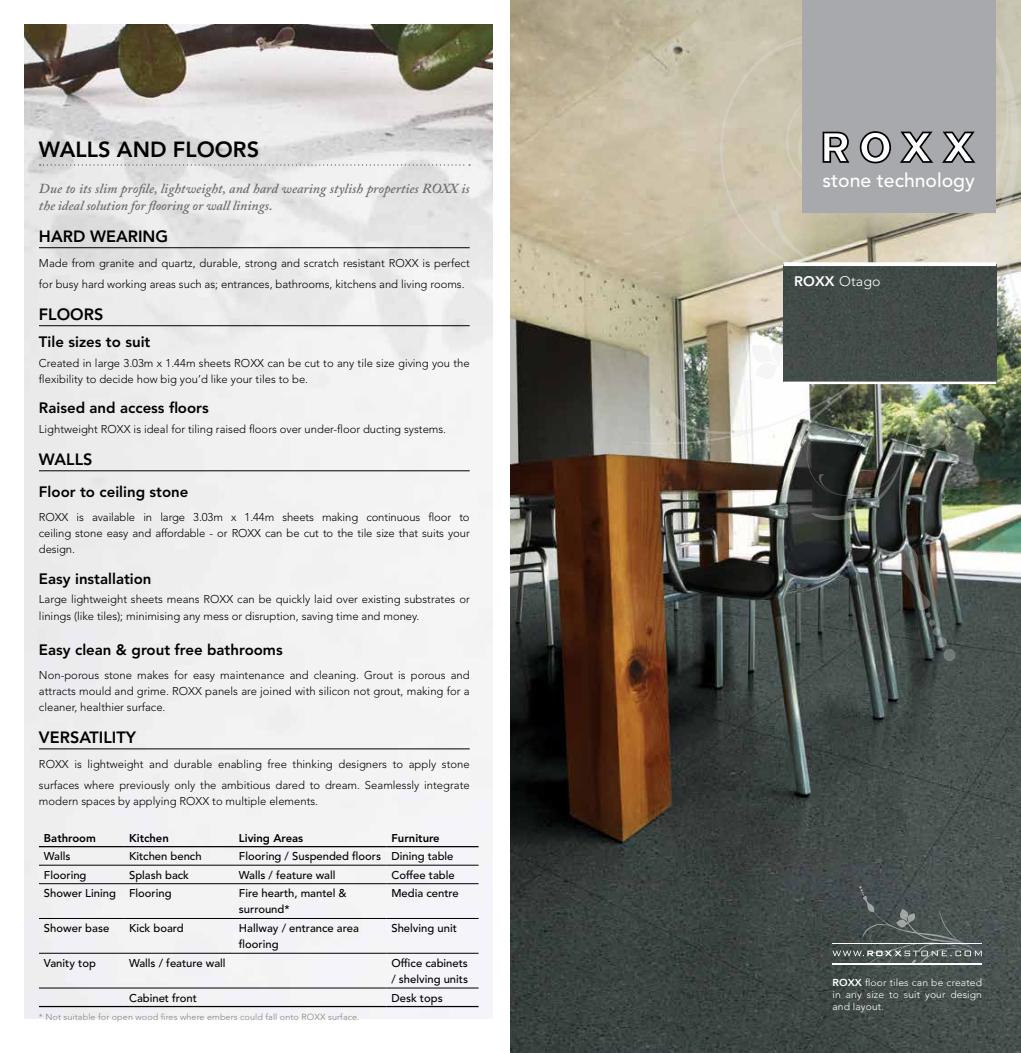
<style>
.page{position:relative;width:1021px;height:1053px;background:#fff}
.page>*{position:absolute;margin:0;border:0;box-sizing:border-box;transform-origin:0 0}
.t1{font:800 21.75px "Avenir LT Std";color:#000}
.t2{font:500 19.38px "Avenir LT Std";color:#fff}
.t3{font:800 16.25px "Avenir LT Std";color:#000}
.t4{font:800 15px "Avenir LT Std";color:#000}
.t5{font:italic 600 13.75px/17.5px "Adobe Caslon Pro";color:#6d6e71}
.t6{font:300 13.75px "Avenir LT Std";letter-spacing:.01em;color:#fff}
.t7{font:300 11.25px/16.2px "Avenir LT Std";color:#000}
.t8{font:500 11.25px/16.2px "Avenir LT Std";color:#000}
.t9{font:800 11.25px "Avenir LT Std";color:#000}
.t10{font:300 10px/12px "Avenir LT Std";letter-spacing:.01em;color:#fff;text-align:justify}
.t11{font:300 8.75px "Avenir LT Std";letter-spacing:.01em;color:#808285}
.s1{font-weight:800}
</style>
<div class="page">
<img style="left:25px;top:25px;width:468px;height:993px">
<svg style="left:40px;top:164px;width:430px;height:2px"></svg>
<hr style="left:39px;top:247px;width:430px;height:1px;background:#000">
<hr style="left:39px;top:325px;width:430px;height:1px;background:#000">
<hr style="left:39px;top:470px;width:430px;height:1px;background:#000">
<hr style="left:39px;top:748px;width:430px;height:1px;background:#000">
<hr style="left:39px;top:846px;width:85px;height:1px;background:#000">
<hr style="left:124px;top:846px;width:110px;height:1px;background:#000">
<hr style="left:234px;top:846px;width:152px;height:1px;background:#000">
<hr style="left:386px;top:846px;width:92px;height:1px;background:#000">
<hr style="left:39px;top:1005px;width:85px;height:2px;background:#000">
<hr style="left:124px;top:1005px;width:110px;height:2px;background:#000">
<hr style="left:234px;top:1005px;width:152px;height:2px;background:#000">
<hr style="left:386px;top:1005px;width:92px;height:2px;background:#000">
<hr style="left:39px;top:864px;width:85px;height:1px;background:#000">
<hr style="left:124px;top:864px;width:110px;height:1px;background:#000">
<hr style="left:234px;top:864px;width:152px;height:1px;background:#000">
<hr style="left:386px;top:864px;width:92px;height:1px;background:#000">
<hr style="left:39px;top:883px;width:85px;height:1px;background:#000">
<hr style="left:124px;top:883px;width:110px;height:1px;background:#000">
<hr style="left:234px;top:883px;width:152px;height:1px;background:#000">
<hr style="left:386px;top:883px;width:92px;height:1px;background:#000">
<hr style="left:39px;top:918px;width:85px;height:1px;background:#000">
<hr style="left:124px;top:918px;width:110px;height:1px;background:#000">
<hr style="left:234px;top:918px;width:152px;height:1px;background:#000">
<hr style="left:386px;top:918px;width:92px;height:1px;background:#000">
<hr style="left:39px;top:952px;width:85px;height:1px;background:#000">
<hr style="left:124px;top:952px;width:110px;height:1px;background:#000">
<hr style="left:234px;top:952px;width:152px;height:1px;background:#000">
<hr style="left:386px;top:952px;width:92px;height:1px;background:#000">
<hr style="left:39px;top:987px;width:85px;height:1px;background:#000">
<hr style="left:124px;top:987px;width:110px;height:1px;background:#000">
<hr style="left:234px;top:987px;width:152px;height:1px;background:#000">
<hr style="left:386px;top:987px;width:92px;height:1px;background:#000">
<img style="left:510px;top:0;width:510px;height:1052px">
<img style="left:620px;top:26px;width:400px;height:636px">
<div style="left:802px;top:0;width:194px;height:212px;background:#a7a9ac"></div>
<svg style="left:808px;top:885px;width:173px;height:122px"></svg>
<svg style="left:822px;top:132px;width:27px;height:31px"></svg>
<svg style="left:859px;top:131px;width:32px;height:32px"></svg>
<svg style="left:900px;top:132px;width:33px;height:31px"></svg>
<svg style="left:942px;top:132px;width:33px;height:31px"></svg>
<img style="left:783px;top:266px;width:213px;height:115px">
<svg style="left:783px;top:262px;width:213px;height:4px"></svg>
<hr style="left:783px;top:381px;width:213px;height:3px;background:#fff">
<h1 class="t1" style="left:39px;top:137px;width:222px">WALLS AND FLOORS</h1>
<p class="t5" style="left:39px;top:179px;width:432px">Due to its slim profile, lightweight, and hard wearing stylish properties ROXX is the ideal solution for flooring or wall linings.</p>
<h3 class="t3" style="left:39px;top:227px;width:131px">HARD WEARING</h3>
<p class="t7" style="left:39px;top:252px;width:432px;line-height:21.2px">Made from granite and quartz, durable, strong and scratch resistant ROXX is perfect for busy hard working areas such as; entrances, bathrooms, kitchens and living rooms.</p>
<h3 class="t3" style="left:39px;top:304px;width:66px">FLOORS</h3>
<h3 class="t4" style="left:39px;top:333px;width:113px">Tile sizes to suit</h3>
<p class="t7" style="left:39px;top:354px;width:432px">Created in large 3.03m x 1.44m sheets ROXX can be cut to any tile size giving you the flexibility to decide how big you’d like your tiles to be.</p>
<h3 class="t4" style="left:39px;top:399px;width:171px">Raised and access floors</h3>
<p class="t7" style="left:39px;top:421px;width:409px">Lightweight ROXX is ideal for tiling raised floors over under-floor ducting systems.</p>
<h3 class="t3" style="left:39px;top:449px;width:55px">WALLS</h3>
<h3 class="t4" style="left:39px;top:483px;width:151px">Floor to ceiling stone</h3>
<p class="t7" style="left:39px;top:508px;width:432px;text-align:justify">ROXX is available in large 3.03m x 1.44m sheets making continuous floor to ceiling stone easy and affordable - or ROXX can be cut to the tile size that suits your design.</p>
<h3 class="t4" style="left:39px;top:569px;width:114px">Easy installation</h3>
<p class="t7" style="left:39px;top:591px;width:432px">Large lightweight sheets means ROXX can be quickly laid over existing substrates or linings (like tiles); minimising any mess or disruption, saving time and money.</p>
<h3 class="t4" style="left:39px;top:641px;width:245px">Easy clean &amp; grout free bathrooms</h3>
<p class="t7" style="left:39px;top:666px;width:432px;text-align:justify">Non-porous stone makes for easy maintenance and cleaning. Grout is porous and attracts mould and grime. ROXX panels are joined with silicon not grout, making for a cleaner, healthier surface.</p>
<h3 class="t3" style="left:39px;top:727px;width:98px">VERSATILITY</h3>
<p class="t7" style="left:39px;top:753px;width:432px;line-height:21.2px">ROXX is lightweight and durable enabling free thinking designers to apply stone surfaces where previously only the ambitious dared to dream. Seamlessly integrate</p>
<p class="t7" style="left:39px;top:793px;width:281px">modern spaces by applying ROXX to multiple elements.</p>
<p class="t9" style="left:44px;top:831px;width:53px">Bathroom</p>
<p class="t9" style="left:129px;top:831px;width:41px">Kitchen</p>
<p class="t9" style="left:239px;top:831px;width:66px">Living Areas</p>
<p class="t9" style="left:391px;top:831px;width:50px">Furniture</p>
<p class="t8" style="left:44px;top:848px;width:28px">Walls</p>
<p class="t8" style="left:129px;top:848px;width:74px">Kitchen bench</p>
<p class="t8" style="left:239px;top:848px;width:216px">Flooring / Suspended floors Dining table</p>
<p class="t8" style="left:44px;top:866px;width:44px">Flooring</p>
<p class="t8" style="left:129px;top:866px;width:62px">Splash back</p>
<p class="t8" style="left:239px;top:866px;width:98px">Walls / feature wall</p>
<p class="t8" style="left:391px;top:866px;width:65px">Coffee table</p>
<p class="t8" style="left:44px;top:885px;width:129px">Shower Lining Flooring</p>
<p class="t8" style="left:239px;top:885px;width:109px">Fire hearth, mantel &amp; surround*</p>
<p class="t8" style="left:391px;top:885px;width:69px">Media centre</p>
<p class="t8" style="left:44px;top:920px;width:67px">Shower base</p>
<p class="t8" style="left:129px;top:920px;width:56px">Kick board</p>
<p class="t8" style="left:239px;top:920px;width:121px">Hallway / entrance area flooring</p>
<p class="t8" style="left:391px;top:920px;width:67px">Shelving unit</p>
<p class="t8" style="left:44px;top:954px;width:53px">Vanity top</p>
<p class="t8" style="left:129px;top:954px;width:98px">Walls / feature wall</p>
<p class="t8" style="left:391px;top:954px;width:78px">Office cabinets / shelving units</p>
<p class="t8" style="left:129px;top:989px;width:69px">Cabinet front</p>
<p class="t8" style="left:391px;top:989px;width:53px">Desk tops</p>
<p class="t11" style="left:39px;top:1011px;width:322px">* Not suitable for open wood fires where embers could fall onto ROXX surface.</p>
<h2 class="t2" style="left:822px;top:169px;width:154px">stone technology</h2>
<p class="t6" style="left:794px;top:273px;width:88px"><span class="s1">ROXX</span> Otago</p>
<p class="t10" style="left:832px;top:976px;width:151px"><span class="s1">ROXX</span> floor tiles can be created in any size to suit your design and layout.</p>
</div>
